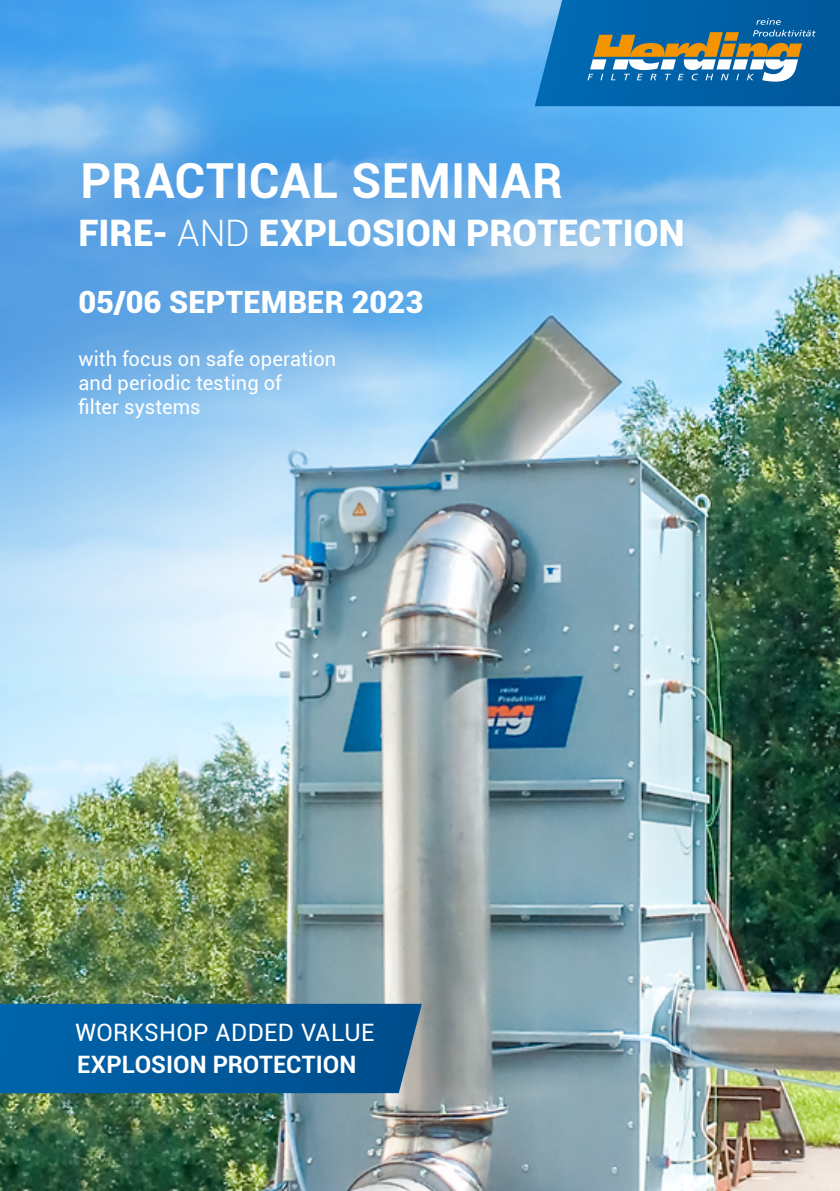
<style>
.page{position:relative;width:840px;height:1191px;background:#fff}
.page>*{position:absolute;margin:0;border:0;box-sizing:border-box;transform-origin:0 0}
.t1{font:700 48.4px "Roboto";letter-spacing:.005em;color:#fff}
.t2{font:900 36.6px "Roboto";color:#fff}
.t3{font:900 30.6px "Roboto";letter-spacing:.005em;color:#fff}
.t4{font:700 24px "Roboto";color:#fff}
.t5{font:24px "Roboto";letter-spacing:.015em;color:#fff}
.t6{font:20px/24px "Roboto";letter-spacing:.005em;color:#fff}
.s1{font-weight:300}
</style>
<div class="page">
<img style="left:0;top:0;width:839px;height:1191px">
<h1 class="t1" style="left:81px;top:146px;width:483px">PRACTICAL SEMINAR</h1>
<h2 class="t2" style="left:78px;top:207px;width:607px">FIRE- <span class="s1">AND</span> EXPLOSION PROTECTION</h2>
<h3 class="t3" style="left:78px;top:280px;width:346px">05/06 SEPTEMBER 2023</h3>
<p class="t6" style="left:78px;top:346px;width:259px">with focus on safe operation and periodic testing of<br>filter systems</p>
<p class="t5" style="left:75px;top:1016px;width:300px">WORKSHOP ADDED VALUE</p>
<p class="t4" style="left:77px;top:1048px;width:280px">EXPLOSION PROTECTION</p>
</div>
